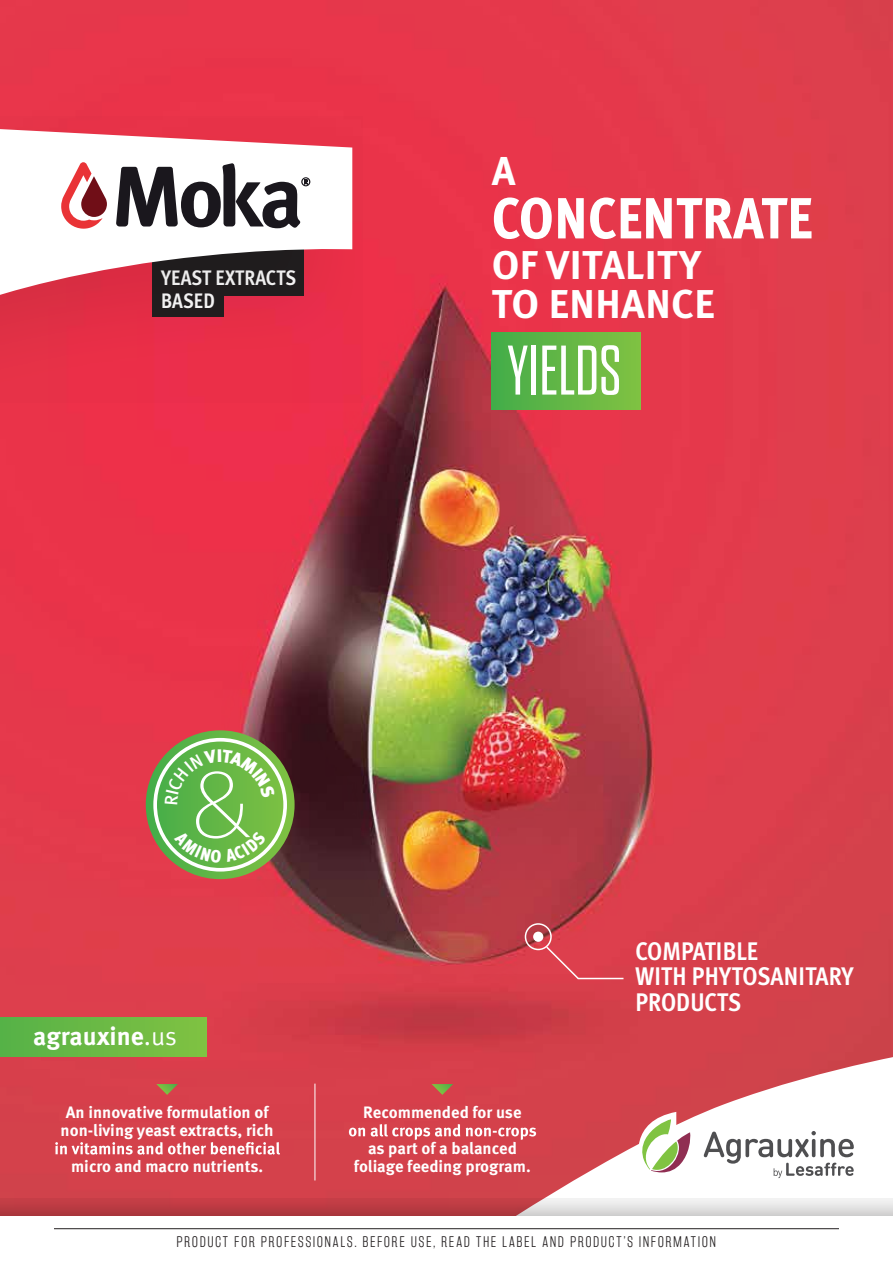
<style>
.page{position:relative;width:893px;height:1263px;background:#fff}
.page>*{position:absolute;margin:0;border:0;box-sizing:border-box;transform-origin:0 0}
.t1{font:100 100.65px "Meta Pro";color:#fff}
.t2{font:300 70.05px "Dharma Gothic E";color:#fff}
.t3{font:800 condensed 57.9px "Meta Pro";letter-spacing:.01em;color:#fff}
.t4{font:700 40.2px/39px "Meta Pro";letter-spacing:.01em;color:#fff}
.t5{font:700 condensed 25.5px/25.5px "Meta Pro";letter-spacing:.005em;color:#fff}
.t6{font:700 25.35px "Meta Pro";color:#fff}
.t7{font:700 condensed 21px/22.5px "Meta Pro";letter-spacing:.005em;color:#fff}
.t8{font:700 16.5px/18px "Meta Pro";color:#fff;text-align:center}
.t9{font:13.5px "Rakesly Lt";letter-spacing:.16em;color:#231f20;scale:.95 1}
.s1{font-family:"Meta Pro Norm";font-weight:400}
</style>
<div class="page">
<img style="left:0;top:0;width:893px;height:1198px">
<svg style="left:459px;top:1049px;width:434px;height:149px;fill:#d4424b"></svg>
<svg style="left:628px;top:1112px;width:67px;height:64px"></svg>
<svg style="left:703px;top:1131px;width:151px;height:47px"></svg>
<svg style="left:146px;top:730px;width:149px;height:149px;background:#6eba52"></svg>
<div style="left:153px;top:738px;width:134px;height:133px;border:4px solid #fff;border-radius:50%"></div>
<svg style="left:55px;top:1142px;width:225px;height:13px"></svg>
<svg style="left:349px;top:1124px;width:187px;height:16px"></svg>
<svg style="left:156px;top:1084px;width:22px;height:11px"></svg>
<svg style="left:432px;top:1084px;width:21px;height:11px"></svg>
<hr style="left:315px;top:1083px;width:1px;height:97px;background:#fff">
<div style="left:0;top:1018px;width:207px;height:38px;background:linear-gradient(to right,#56b147,#80c242)"></div>
<div style="left:533px;top:932px;width:10px;height:10px;background:#fff;border-radius:50%"></div>
<div style="left:525px;top:923px;width:27px;height:27px;border:2px solid #fff;border-radius:50%"></div>
<svg style="left:545px;top:945px;width:80px;height:35px;background:#dd4855"></svg>
<div style="left:0;top:116px;width:362px;height:286px;background:#e92f48"></div>
<svg style="left:0;top:129px;width:352px;height:173px;fill:#fff"></svg>
<svg style="left:61px;top:162px;width:46px;height:67px;background:#da989a"></svg>
<svg style="left:116px;top:163px;width:194px;height:65px;background:#929093"></svg>
<div style="left:492px;top:333px;width:148px;height:76px;background:linear-gradient(to right,#45ac49,#81c142)"></div>
<svg style="left:0;top:1198px;width:893px;height:18px;background:#ca7e83"></svg>
<hr style="left:54px;top:1228px;width:785px;height:1px;background:#231f20">
<svg style="left:174px;top:831px;width:92px;height:32px;background:#6bba4f"></svg>
<svg style="left:165px;top:749px;width:110px;height:55px;background:#69b84c"></svg>
<h3 class="t4" style="left:492px;top:149px;width:25px">A</h3>
<p class="t7" style="left:161px;top:265px;width:137px">YEAST EXTRACTS<br>BASED</p>
<h3 class="t3" style="left:492px;top:174px;width:322px">CONCENTRATE</h3>
<h3 class="t4" style="left:492px;top:243px;width:224px">OF VITALITY<br>TO ENHANCE</h3>
<h2 class="t2" style="left:507px;top:336px;width:115px">YIELDS</h2>
<h1 class="t1" style="left:191px;top:733px;width:60px">&amp;</h1>
<h3 class="t6" style="left:33px;top:1016px;width:145px">agrauxine<span class="s1">.us</span></h3>
<p class="t8" style="left:61px;top:1102px;width:215px">An innovative formulation of non-living yeast extracts, rich</p>
<p class="t8" style="left:71px;top:1156px;width:194px">micro and macro nutrients.</p>
<p class="t8" style="left:363px;top:1093px;width:160px;line-height:36px;text-align:left">Recommended for use as part of a balanced</p>
<p class="t8" style="left:354px;top:1156px;width:178px">foliage feeding program.</p>
<h3 class="t5" style="left:635px;top:937px;width:220px">COMPATIBLE<br>WITH PHYTOSANITARY<br>PRODUCTS</h3>
<p class="t9" style="left:177px;top:1234px;width:569px">PRODUCT FOR PROFESSIONALS. BEFORE USE, READ THE LABEL AND PRODUCT’S INFORMATION</p>
</div>
